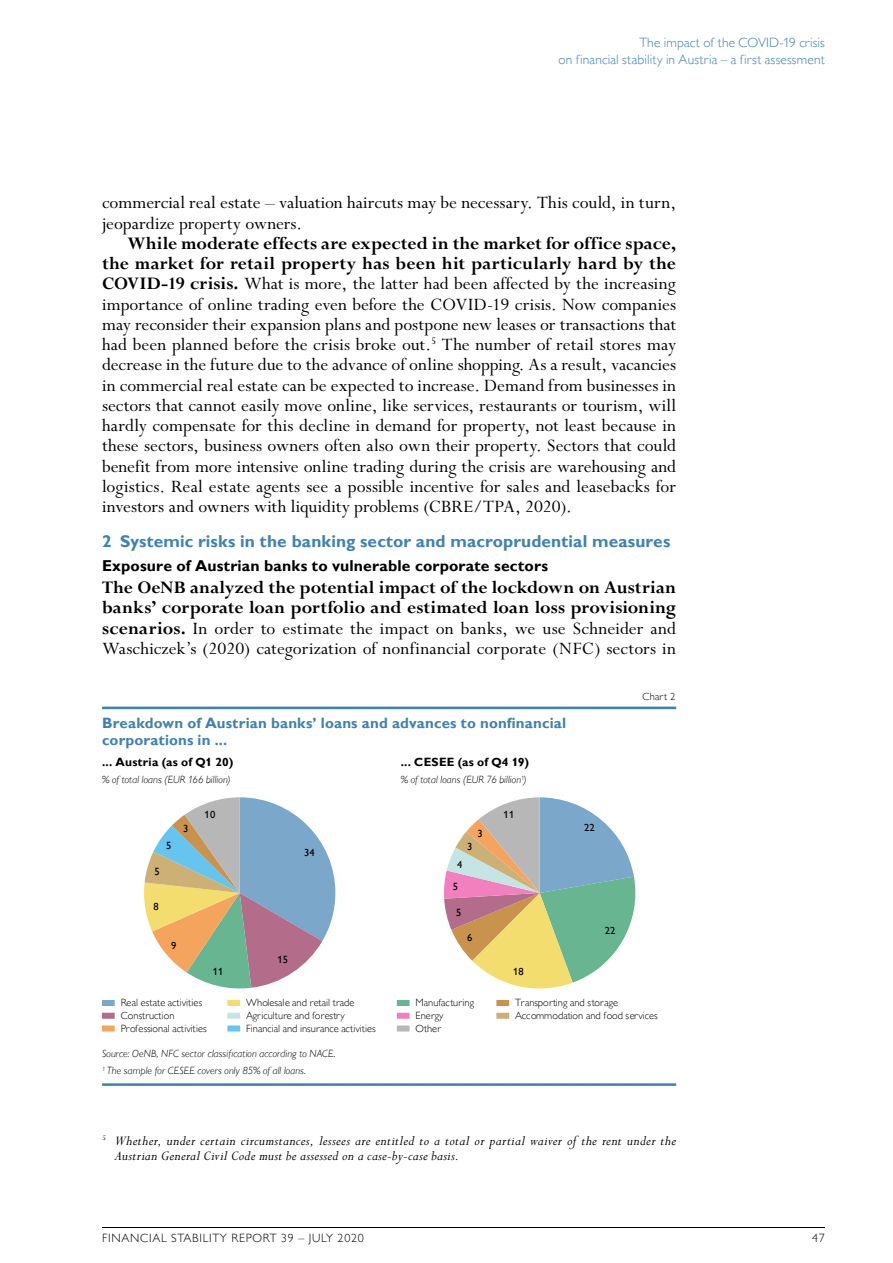
<style>
.page{position:relative;width:893px;height:1263px;background:#fff}
.page>*{position:absolute;margin:0;border:0;box-sizing:border-box;transform-origin:0 0}
.t1{font:19.5px/20.2px "Perpetua Std";color:#000}
.t2{font:700 19.5px/20.2px "Perpetua Std";letter-spacing:.005em;color:#000;text-align:justify}
.t3{font:700 17.25px "Gill Sans MT Pro";letter-spacing:.005em;color:#4081b3}
.t4{font:700 15.75px "Gill Sans MT Pro";letter-spacing:.01em;color:#000}
.t5{font:italic 15px/15px "Perpetua Std";letter-spacing:.02em;color:#000}
.t6{font:700 15px/17px "Gill Sans MT Pro";letter-spacing:.01em;color:#4081b3}
.t7{font:300 13.5px/16.5px "Gill Sans MT Pro";letter-spacing:.01em;color:#4081b3;text-align:right}
.t8{font:700 12px "Gill Sans MT Pro";letter-spacing:.02em;color:#000}
.t9{font:300 12px "Gill Sans MT Pro";letter-spacing:.06em;color:#000}
.t10{font:300 10.5px/12.8px "Gill Sans MT Pro";color:#000}
.t11{font:italic 300 10.5px/17px "Gill Sans MT Pro";letter-spacing:.01em;color:#000}
.t12{font:500 10.5px "Gill Sans MT Pro";letter-spacing:.015em;color:#000}
.s1{font-weight:700}
.s2{font-weight:400}
</style>
<div class="page">
<hr style="left:102px;top:1227px;width:723px;height:1px;background:#000">
<hr style="left:102px;top:707px;width:574px;height:2px;background:#4081b3">
<hr style="left:102px;top:1083px;width:574px;height:3px;background:#4081b3">
<div style="left:102px;top:1000px;width:13px;height:6px;background:#7aa7ca"></div>
<div style="left:102px;top:1013px;width:13px;height:6px;background:#b36c89"></div>
<div style="left:102px;top:1025px;width:13px;height:6px;background:#f4a45d"></div>
<div style="left:397px;top:1000px;width:13px;height:6px;background:#68b592"></div>
<div style="left:397px;top:1013px;width:13px;height:6px;background:#f280be"></div>
<div style="left:397px;top:1025px;width:13px;height:6px;background:#b7b7b7"></div>
<div style="left:227px;top:1000px;width:13px;height:6px;background:#f4dd6f"></div>
<div style="left:227px;top:1013px;width:13px;height:6px;background:#c5e5e5"></div>
<div style="left:227px;top:1025px;width:13px;height:6px;background:#66c5ee"></div>
<div style="left:496px;top:1000px;width:13px;height:6px;background:#c9924d"></div>
<div style="left:496px;top:1013px;width:13px;height:6px;background:#ccb076"></div>
<svg style="left:144px;top:797px;width:191px;height:192px"></svg>
<svg style="left:444px;top:797px;width:192px;height:192px"></svg>
<p class="t7" style="left:558px;top:34px;width:268px">The impact of the COVID-19 crisis<br>on financial stability in Austria – a first assessment</p>
<p class="t1" style="left:102px;top:193px;width:575px">commercial real estate – valuation haircuts may be necessary. This could, in turn, jeopardize property owners.</p>
<p class="t1" style="left:102px;top:234px;width:576px;text-align:justify;text-indent:26px"><span class="s1">While moderate effects are expected in the market for office space, the market for retail property has been hit particularly hard by the COVID-19 crisis.</span> What is more, the latter had been affected by the increasing importance of online trading even before the COVID-19 crisis. Now companies may reconsider their expansion plans and postpone new leases or transactions that had been planned before the crisis broke out.<sup>5</sup> The number of retail stores may decrease in the future due to the advance of online shopping. As a result, vacancies in commercial real estate can be expected to increase. Demand from businesses in sectors that cannot easily move online, like services, restaurants or tourism, will hardly compensate for this decline in demand for property, not least because in these sectors, business owners often also own their property. Sectors that could benefit from more intensive online trading during the crisis are warehousing and logistics. Real estate agents see a possible incentive for sales and leasebacks for investors and owners with liquidity problems (CBRE/TPA, 2020).</p>
<p class="t3" style="left:102px;top:531px;width:570px">2 Systemic risks in the banking sector and macroprudential measures</p>
<p class="t4" style="left:102px;top:556px;width:447px">Exposure of Austrian banks to vulnerable corporate sectors</p>
<p class="t2" style="left:102px;top:578px;width:576px">The OeNB analyzed the potential impact of the lockdown on Austrian banks’ corporate loan portfolio and estimated loan loss provisioning scenarios. <span class="s2">In order to estimate the impact on banks, we use Schneider and Waschiczek’s (2020) categorization of nonfinancial corporate (NFC) sectors in</span></p>
<p class="t6" style="left:102px;top:714px;width:466px">Breakdown of Austrian banks’ loans and advances to nonfinancial corporations in ...</p>
<p class="t8" style="left:102px;top:755px;width:133px">... Austria (as of Q1 20)</p>
<p class="t11" style="left:102px;top:771px;width:130px">% of total loans (EUR 166 billion)</p>
<p class="t12" style="left:166px;top:840px;width:7px">5</p>
<p class="t12" style="left:155px;top:865px;width:7px">5</p>
<p class="t12" style="left:154px;top:900px;width:7px">8</p>
<p class="t12" style="left:183px;top:822px;width:7px">3</p>
<p class="t12" style="left:171px;top:939px;width:7px">9</p>
<p class="t12" style="left:205px;top:808px;width:12px">10</p>
<p class="t12" style="left:213px;top:965px;width:12px">11</p>
<p class="t12" style="left:304px;top:846px;width:12px">34</p>
<p class="t12" style="left:277px;top:953px;width:12px">15</p>
<p class="t8" style="left:401px;top:755px;width:130px">... CESEE (as of Q4 19)</p>
<p class="t11" style="left:401px;top:771px;width:127px">% of total loans (EUR 76 billion<sup>1</sup>)</p>
<p class="t12" style="left:478px;top:827px;width:7px">3</p>
<p class="t12" style="left:467px;top:840px;width:7px">3</p>
<p class="t12" style="left:457px;top:858px;width:7px">4</p>
<p class="t12" style="left:453px;top:880px;width:7px">5</p>
<p class="t12" style="left:456px;top:907px;width:7px">5</p>
<p class="t12" style="left:467px;top:931px;width:7px">6</p>
<p class="t12" style="left:504px;top:809px;width:12px">11</p>
<p class="t12" style="left:513px;top:965px;width:12px">18</p>
<p class="t12" style="left:584px;top:821px;width:12px">22</p>
<p class="t12" style="left:605px;top:924px;width:12px">22</p>
<p class="t10" style="left:642px;top:690px;width:34px">Chart 2</p>
<p class="t10" style="left:121px;top:996px;width:88px">Real estate activities<br>Construction<br>Professional activities</p>
<p class="t10" style="left:416px;top:996px;width:60px">Manufacturing<br>Energy<br>Other</p>
<p class="t10" style="left:246px;top:996px;width:131px">Wholesale and retail trade<br>Agriculture and forestry<br>Financial and insurance activities</p>
<p class="t10" style="left:515px;top:996px;width:144px">Transporting and storage<br>Accommodation and food services</p>
<p class="t11" style="left:102px;top:1045px;width:235px">Source: OeNB, NFC sector classification according to NACE.<br><sup>1</sup> The sample for CESEE covers only 85% of all loans.</p>
<p class="t5" style="left:115px;top:1134px;width:563px;text-indent:-13px"><sup>5</sup> Whether, under certain circumstances, lessees are entitled to a total or partial waiver of the rent under the<br>Austrian General Civil Code must be assessed on a case-by-case basis.</p>
<p class="t9" style="left:102px;top:1231px;width:263px">FINANCIAL STABILITY REPORT 39 – JULY 2020</p>
<p class="t9" style="left:812px;top:1231px;width:14px">47</p>
</div>
